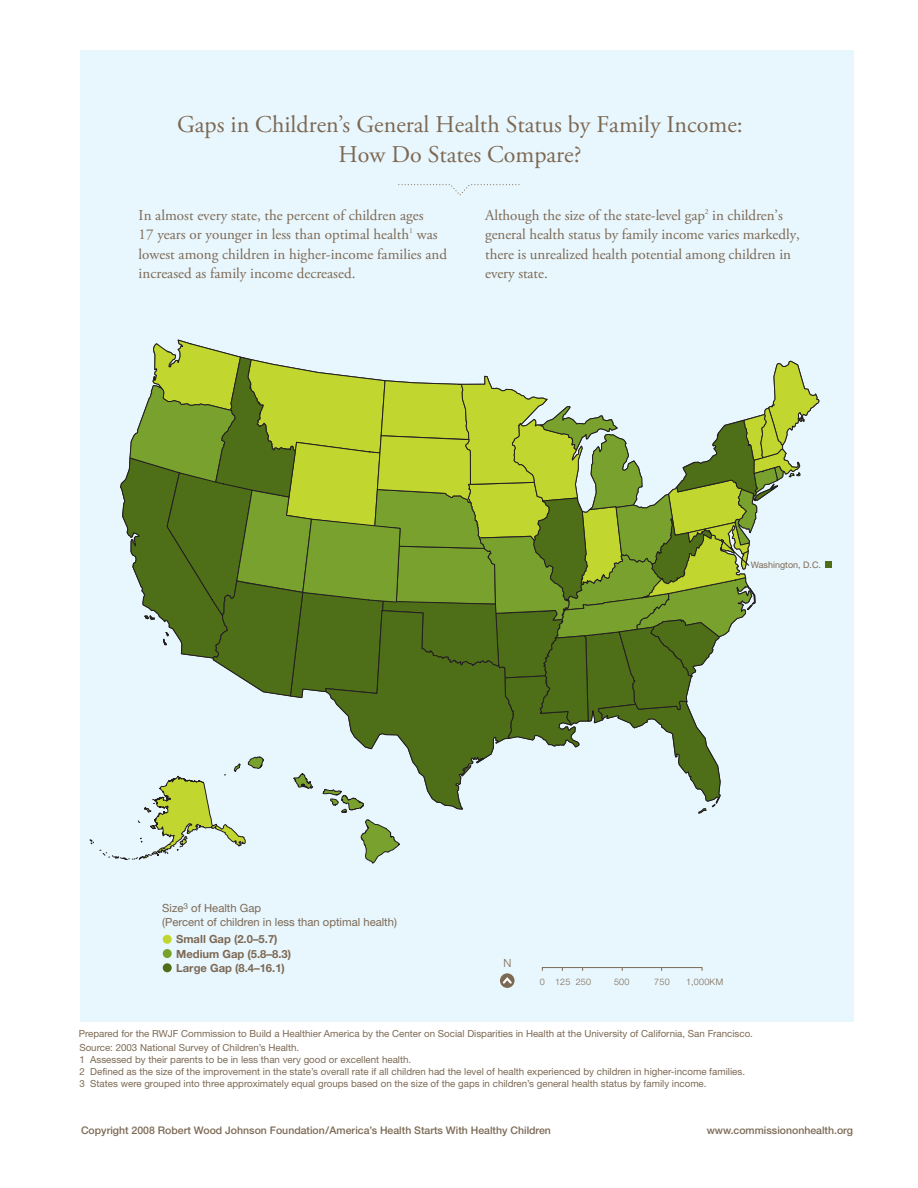
<style>
.page{position:relative;width:918px;height:1188px;background:#fff}
.page>*{position:absolute;margin:0;border:0;box-sizing:border-box;transform-origin:0 0}
.t1{font:24px/30px "Adobe Garamond Pro";color:#7c6954;text-align:center}
.t2{font:15px/19.5px "Adobe Garamond Pro";color:#7c6954}
.t3{font:11.25px/14.2px "Helvetica Neue";color:#7c6954}
.t4{font:700 11.25px/14.2px "Helvetica Neue";color:#7c6954}
.t5{font:300 11.25px "Helvetica Neue";color:#7c6954}
.t6{font:500 10.5px "Helvetica Neue";color:#7c6954}
.t7{font:9.75px/12px "Helvetica Neue";color:#7c6954}
.t8{font:300 9px "Helvetica Neue";letter-spacing:.025em;color:#7c6954}
.t9{font:9px "Helvetica Neue";color:#7c6954}
</style>
<div class="page">
<div style="left:80px;top:50px;width:774px;height:972px;background:#e8f6fd"></div>
<div style="left:163px;top:963px;width:9px;height:9px;background:#4e6e17;border-radius:50%"></div>
<div style="left:163px;top:949px;width:9px;height:9px;background:#78a22d;border-radius:50%"></div>
<div style="left:163px;top:935px;width:9px;height:9px;background:#c1d72f;border-radius:50%"></div>
<svg style="left:500px;top:973px;width:15px;height:15px"></svg>
<svg style="left:503px;top:977px;width:9px;height:7px"></svg>
<svg style="left:542px;top:967px;width:161px;height:4px"></svg>
<svg style="left:89px;top:839px;width:5px;height:6px"></svg>
<svg style="left:398px;top:184px;width:122px;height:12px"></svg>
<svg style="left:100px;top:339px;width:720px;height:524px"></svg>
<div style="left:825px;top:561px;width:6px;height:7px;background:#4e6e17"></div>
<h1 class="t1" style="left:177px;top:110px;width:567px">Gaps in Children’s General Health Status by Family Income:<br>How Do States Compare?</h1>
<h2 class="t2" style="left:139px;top:206px;width:310px">In almost every state, the percent of children ages<br>17 years or younger in less than optimal health<sup>1</sup> was lowest among children in higher-income families and increased as family income decreased.</h2>
<h2 class="t2" style="left:485px;top:206px;width:316px">Although the size of the state-level gap<sup>2</sup> in children’s general health status by family income varies markedly, there is unrealized health potential among children in every state.</h2>
<p class="t9" style="left:751px;top:560px;width:72px">Washington, D.C.</p>
<p class="t3" style="left:162px;top:901px;width:236px">Size<sup>3</sup> of Health Gap<br>(Percent of children in less than optimal health)</p>
<p class="t4" style="left:176px;top:932px;width:116px">Small Gap (2.0–5.7)<br>Medium Gap (5.8–8.3)<br>Large Gap (8.4–16.1)</p>
<p class="t5" style="left:503px;top:956px;width:9px">N</p>
<p class="t8" style="left:540px;top:976px;width:53px">0 125 250</p>
<p class="t8" style="left:614px;top:976px;width:17px">500</p>
<p class="t8" style="left:654px;top:976px;width:17px">750</p>
<p class="t8" style="left:686px;top:976px;width:39px">1,000KM</p>
<p class="t7" style="left:79px;top:1027px;width:676px">Prepared for the RWJF Commission to Build a Healthier America by the Center on Social Disparities in Health at the University of California, San Francisco.</p>
<p class="t7" style="left:79px;top:1041px;width:667px">Source: 2003 National Survey of Children’s Health.<br>1 Assessed by their parents to be in less than very good or excellent health.<br>2 Defined as the size of the improvement in the state’s overall rate if all children had the level of health experienced by children in higher-income families.<br>3 States were grouped into three approximately equal groups based on the size of the gaps in children’s general health status by family income.</p>
<p class="t6" style="left:81px;top:1124px;width:472px">Copyright 2008 Robert Wood Johnson Foundation/America’s Health Starts With Healthy Children</p>
<p class="t6" style="left:707px;top:1124px;width:148px">www.commissiononhealth.org</p>
</div>
